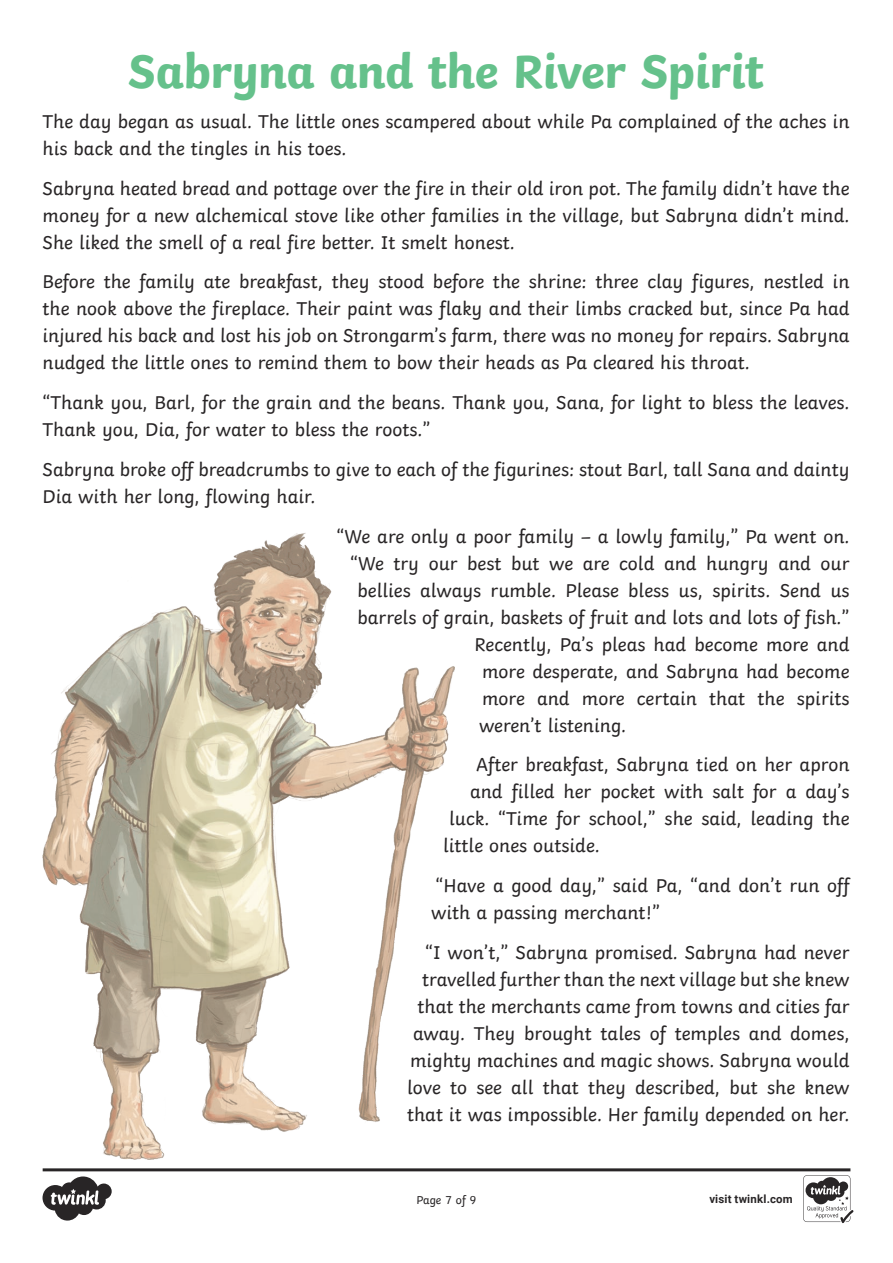
<style>
.page{position:relative;width:893px;height:1263px;background:#fff}
.page>*{position:absolute;margin:0;border:0;box-sizing:border-box;transform-origin:0 0}
.Heading_1{font:700 49.5px "Twinkl";letter-spacing:-.01em;color:#65c18b}
.KS2_Body_Copy{font:19.5px/27px "Twinkl";color:#282526}
.t1{font:12px "Twinkl";letter-spacing:-.005em;color:#282526}
.t2{font:700 11.4px "Roboto";letter-spacing:.02em;color:#282526}
</style>
<div class="page">
<img style="left:43px;top:533px;width:412px;height:626px">
<svg style="left:43px;top:1168px;width:810px;height:55px"></svg>
<p class="Heading_1" style="left:128px;top:31px;width:638px">Sabryna and the River Spirit</p>
<p class="KS2_Body_Copy" style="left:43px;top:106px;width:809px">The day began as usual. The little ones scampered about while Pa complained of the aches in his back and the tingles in his toes.</p>
<p class="KS2_Body_Copy" style="left:43px;top:173px;width:809px;text-align:justify">Sabryna heated bread and pottage over the fire in their old iron pot. The family didn’t have the money for a new alchemical stove like other families in the village, but Sabryna didn’t mind.<br>She liked the smell of a real fire better. It smelt honest.</p>
<p class="KS2_Body_Copy" style="left:43px;top:267px;width:809px;text-align:justify">Before the family ate breakfast, they stood before the shrine: three clay figures, nestled in the nook above the fireplace. Their paint was flaky and their limbs cracked but, since Pa had injured his back and lost his job on Strongarm’s farm, there was no money for repairs. Sabryna nudged the little ones to remind them to bow their heads as Pa cleared his throat.</p>
<p class="KS2_Body_Copy" style="left:43px;top:387px;width:809px">“Thank you, Barl, for the grain and the beans. Thank you, Sana, for light to bless the leaves.<br>Thank you, Dia, for water to bless the roots.”</p>
<p class="KS2_Body_Copy" style="left:43px;top:454px;width:809px">Sabryna broke off breadcrumbs to give to each of the figurines: stout Barl, tall Sana and dainty<br>Dia with her long, flowing hair.</p>
<p class="KS2_Body_Copy" style="left:337px;top:521px;width:515px">“We are only a poor family – a lowly family,” Pa went on.</p>
<p class="KS2_Body_Copy" style="left:350px;top:548px;width:501px">“We try our best but we are cold and hungry and our</p>
<p class="KS2_Body_Copy" style="left:358px;top:575px;width:494px">bellies always rumble. Please bless us, spirits. Send us</p>
<p class="KS2_Body_Copy" style="left:358px;top:602px;width:494px">barrels of grain, baskets of fruit and lots and lots of fish.”</p>
<p class="KS2_Body_Copy" style="left:475px;top:629px;width:377px">Recently, Pa’s pleas had become more and</p>
<p class="KS2_Body_Copy" style="left:482px;top:656px;width:369px">more desperate, and Sabryna had become</p>
<p class="KS2_Body_Copy" style="left:482px;top:683px;width:369px">more and more certain that the spirits</p>
<p class="KS2_Body_Copy" style="left:479px;top:710px;width:149px">weren’t listening.</p>
<p class="KS2_Body_Copy" style="left:476px;top:750px;width:375px">After breakfast, Sabryna tied on her apron</p>
<p class="KS2_Body_Copy" style="left:470px;top:777px;width:381px">and filled her pocket with salt for a day’s</p>
<p class="KS2_Body_Copy" style="left:449px;top:804px;width:402px">luck. “Time for school,” she said, leading the</p>
<p class="KS2_Body_Copy" style="left:443px;top:831px;width:158px">little ones outside.</p>
<p class="KS2_Body_Copy" style="left:431px;top:870px;width:420px">“Have a good day,” said Pa, “and don’t run off with a passing merchant!”</p>
<p class="KS2_Body_Copy" style="left:407px;top:937px;width:444px;text-align:right">“I won’t,” Sabryna promised. Sabryna had never travelled further than the next village but she knew that the merchants came from towns and cities far away. They brought tales of temples and domes, mighty machines and magic shows. Sabryna would love to see all that they described, but she knew that it was impossible. Her family depended on her.</p>
<p class="t1" style="left:416px;top:1191px;width:62px">Page 7 of 9</p>
<p class="t2" style="left:709px;top:1191px;width:85px">visit twinkl.com</p>
</div>
